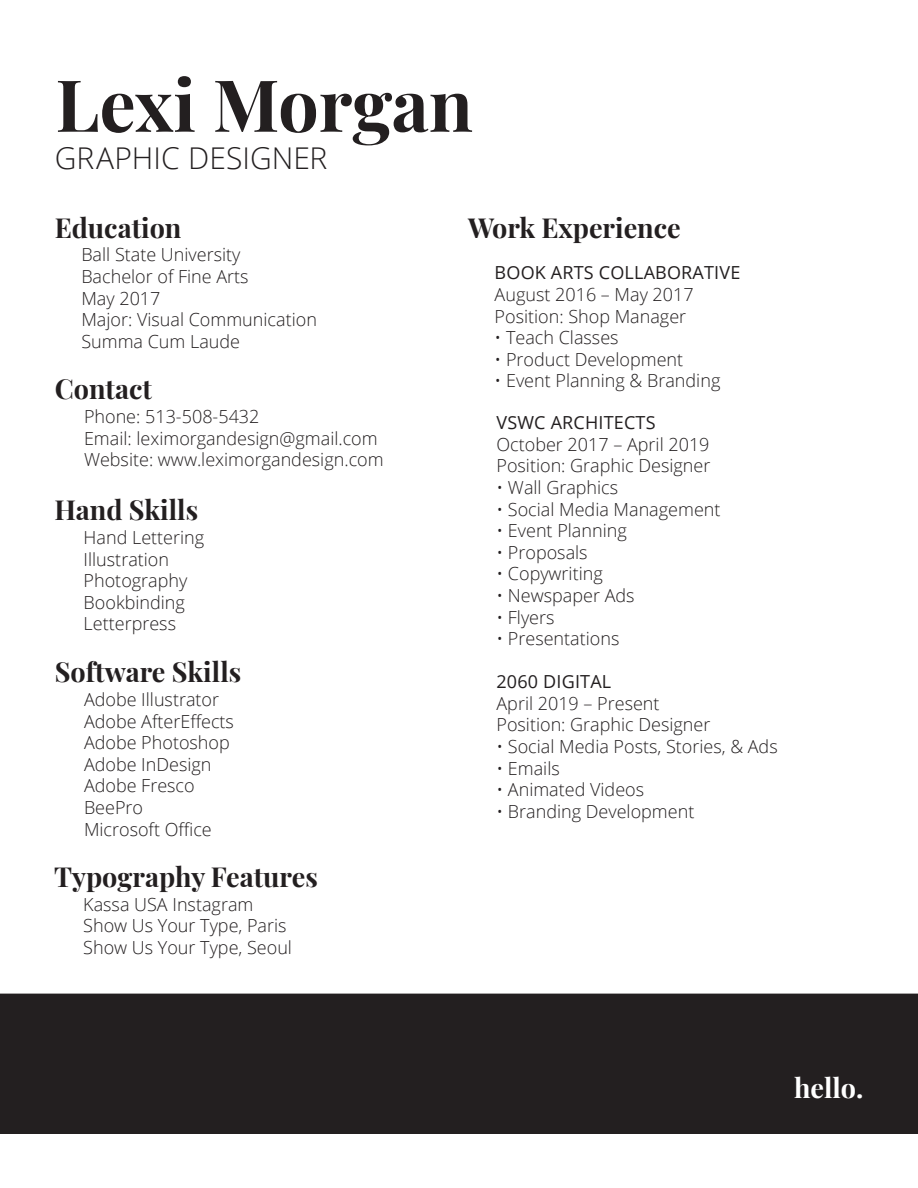
<style>
.page{position:relative;width:918px;height:1188px;background:#fff}
.page>*{position:absolute;margin:0;border:0;box-sizing:border-box;transform-origin:0 0}
.t1{font:700 72px "Playfair Display";color:#231f20}
.t2{font:300 30px "Open Sans";color:#231f20}
.t3{font:700 27px "Playfair Display";color:#231f20}
.t4{font:700 27px "Playfair Display";color:#fff}
.t5{font:300 18px/21.6px "Open Sans";color:#231f20}
.t6{font:18px "Open Sans";letter-spacing:.01em;color:#231f20}
</style>
<div class="page">
<div style="left:0;top:994px;width:918px;height:140px;background:#231f20"></div>
<p class="t1" style="left:56px;top:48px;width:419px">Lexi Morgan</p>
<p class="t2" style="left:55px;top:138px;width:274px">GRAPHIC DESIGNER</p>
<p class="t3" style="left:55px;top:206px;width:128px">Education</p>
<p class="t5" style="left:81px;top:243px;width:161px">Ball State University</p>
<p class="t5" style="left:81px;top:265px;width:169px">Bachelor of Fine Arts</p>
<p class="t5" style="left:81px;top:287px;width:81px">May 2017</p>
<p class="t5" style="left:81px;top:308px;width:237px">Major: Visual Communication</p>
<p class="t5" style="left:81px;top:330px;width:160px">Summa Cum Laude</p>
<p class="t3" style="left:55px;top:368px;width:99px">Contact</p>
<p class="t5" style="left:84px;top:405px;width:177px">Phone: 513-508-5432</p>
<p class="t5" style="left:84px;top:427px;width:295px">Email: leximorgandesign@gmail.com</p>
<p class="t5" style="left:84px;top:449px;width:301px">Website: www.leximorgandesign.com</p>
<p class="t3" style="left:54px;top:488px;width:145px">Hand Skills</p>
<p class="t5" style="left:84px;top:526px;width:122px">Hand Lettering</p>
<p class="t5" style="left:84px;top:548px;width:87px">Illustration</p>
<p class="t5" style="left:84px;top:569px;width:105px">Photography</p>
<p class="t5" style="left:84px;top:591px;width:103px">Bookbinding</p>
<p class="t5" style="left:84px;top:613px;width:94px">Letterpress</p>
<p class="t3" style="left:55px;top:650px;width:188px">Software Skills</p>
<p class="t5" style="left:84px;top:688px;width:152px">Adobe Illustrator<br>Adobe AfterEffects</p>
<p class="t5" style="left:84px;top:731px;width:147px">Adobe Photoshop</p>
<p class="t5" style="left:84px;top:753px;width:129px">Adobe InDesign</p>
<p class="t5" style="left:84px;top:775px;width:112px">Adobe Fresco<br>BeePro</p>
<p class="t5" style="left:84px;top:818px;width:129px">Microsoft Office</p>
<p class="t3" style="left:54px;top:855px;width:265px">Typography Features</p>
<p class="t5" style="left:83px;top:893px;width:172px">Kassa USA Instagram</p>
<p class="t5" style="left:83px;top:915px;width:205px">Show Us Your Type, Paris</p>
<p class="t5" style="left:83px;top:936px;width:210px">Show Us Your Type, Seoul</p>
<p class="t3" style="left:468px;top:206px;width:214px">Work Experience</p>
<p class="t6" style="left:495px;top:260px;width:247px">BOOK ARTS COLLABORATIVE</p>
<p class="t5" style="left:495px;top:283px;width:201px">August 2016 – May 2017</p>
<p class="t5" style="left:495px;top:305px;width:193px">Position: Shop Manager</p>
<p class="t5" style="left:495px;top:326px;width:125px">• Teach Classes</p>
<p class="t5" style="left:495px;top:348px;width:190px">• Product Development</p>
<p class="t5" style="left:495px;top:369px;width:227px">• Event Planning &amp; Branding</p>
<p class="t6" style="left:496px;top:410px;width:161px">VSWC ARCHITECTS</p>
<p class="t5" style="left:496px;top:433px;width:215px">October 2017 – April 2019</p>
<p class="t5" style="left:496px;top:455px;width:215px">Position: Graphic Designer</p>
<p class="t5" style="left:496px;top:476px;width:123px">• Wall Graphics</p>
<p class="t5" style="left:496px;top:498px;width:226px">• Social Media Management</p>
<p class="t5" style="left:496px;top:519px;width:132px">• Event Planning</p>
<p class="t5" style="left:496px;top:541px;width:93px">• Proposals</p>
<p class="t5" style="left:496px;top:563px;width:108px">• Copywriting</p>
<p class="t5" style="left:496px;top:584px;width:140px">• Newspaper Ads</p>
<p class="t5" style="left:496px;top:606px;width:60px">• Flyers</p>
<p class="t5" style="left:496px;top:627px;width:124px">• Presentations</p>
<p class="t6" style="left:496px;top:669px;width:116px">2060 DIGITAL</p>
<p class="t5" style="left:496px;top:692px;width:165px">April 2019 – Present</p>
<p class="t5" style="left:496px;top:714px;width:215px">Position: Graphic Designer</p>
<p class="t5" style="left:496px;top:735px;width:283px">• Social Media Posts, Stories, &amp; Ads</p>
<p class="t5" style="left:496px;top:757px;width:65px">• Emails</p>
<p class="t5" style="left:496px;top:778px;width:149px">• Animated Videos</p>
<p class="t5" style="left:496px;top:800px;width:199px">• Branding Development</p>
<p class="t4" style="left:794px;top:1067px;width:71px">hello.</p>
</div>
